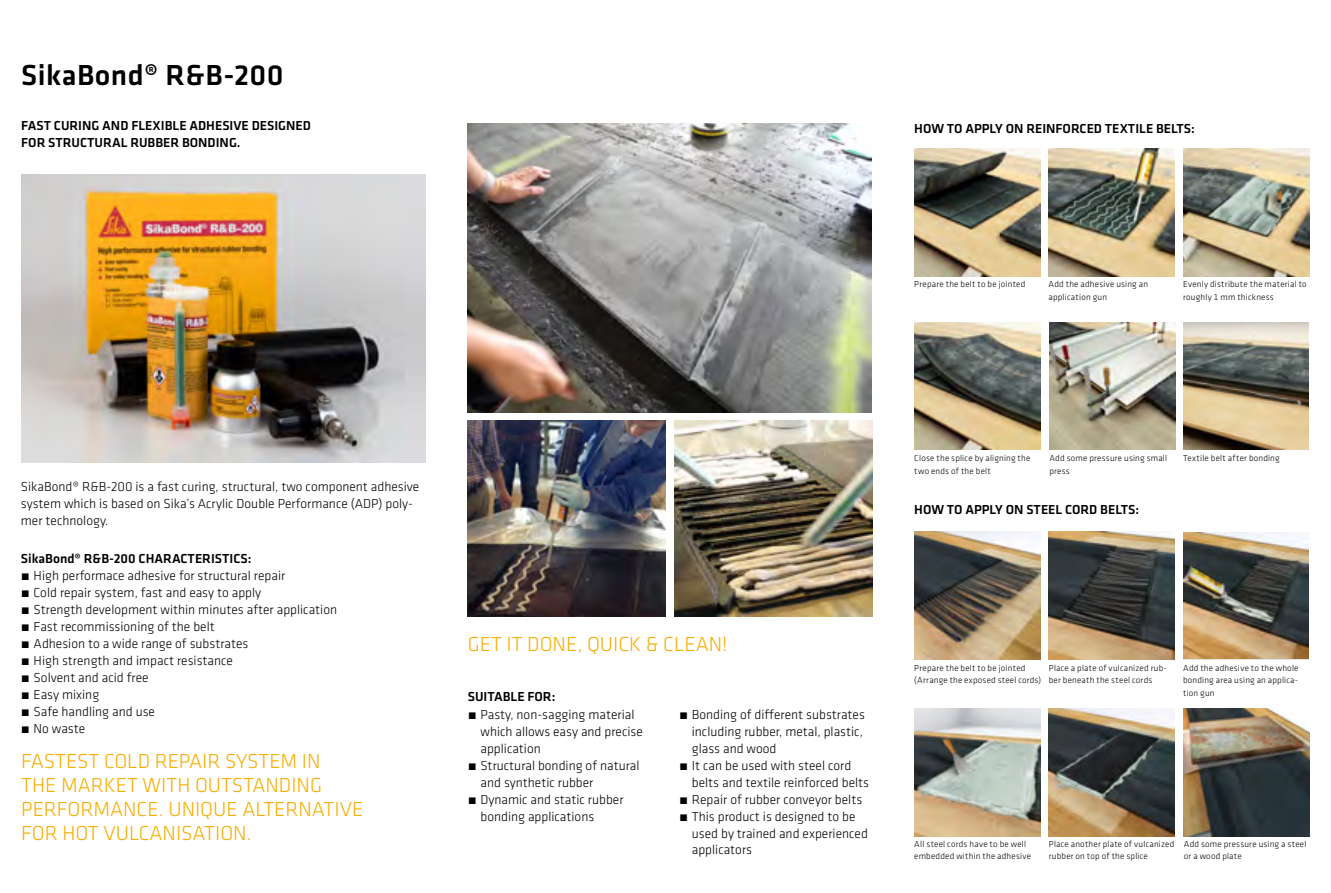
<style>
.page{position:relative;width:1331px;height:893px;background:#fff}
.page>*{position:absolute;margin:0;border:0;box-sizing:border-box;transform-origin:0 0}
.t1{font:500 30px "Klavika";letter-spacing:.015em;color:#000}
.t2{font:300 21px/24px "Klavika";color:#f8ad00}
.t3{font:300 13.5px/17px "Klavika";color:#000}
.t4{font:500 13.5px/17px "Klavika";color:#000}
.t5{font:300 9px/12.8px "Klavika";letter-spacing:.025em;color:#000}
</style>
<div class="page">
<img style="left:22px;top:174px;width:404px;height:289px">
<img style="left:468px;top:123px;width:404px;height:289px">
<img style="left:468px;top:421px;width:197px;height:196px">
<img style="left:675px;top:421px;width:197px;height:196px">
<img style="left:914px;top:149px;width:126px;height:127px">
<img style="left:1049px;top:149px;width:126px;height:127px">
<img style="left:914px;top:708px;width:126px;height:128px">
<img style="left:1049px;top:708px;width:125px;height:128px">
<img style="left:1184px;top:708px;width:126px;height:128px">
<img style="left:914px;top:532px;width:126px;height:127px">
<img style="left:1049px;top:532px;width:125px;height:127px">
<img style="left:1183px;top:533px;width:126px;height:125px">
<img style="left:914px;top:322px;width:126px;height:128px">
<img style="left:1049px;top:322px;width:126px;height:128px">
<img style="left:1183px;top:322px;width:126px;height:128px">
<img style="left:1183px;top:149px;width:126px;height:127px">
<h1 class="t1" style="left:21px;top:54px;width:264px">SikaBond® R&amp;B-200</h1>
<p class="t4" style="left:21px;top:117px;width:291px">FAST CURING AND FLEXIBLE ADHESIVE DESIGNED<br>FOR STRUCTURAL RUBBER BONDING.</p>
<p class="t4" style="left:914px;top:120px;width:282px">HOW TO APPLY ON REINFORCED TEXTILE BELTS:</p>
<p class="t5" style="left:914px;top:277px;width:113px">Prepare the belt to be jointed</p>
<p class="t5" style="left:1048px;top:278px;width:101px">Add the adhesive using an application gun</p>
<p class="t5" style="left:1183px;top:278px;width:125px">Evenly distribute the material to roughly 1 mm thickness</p>
<p class="t3" style="left:21px;top:478px;width:400px">SikaBond® R&amp;B-200 is a fast curing, structural, two component adhesive system which is based on Sika’s Acrylic Double Performance (ADP) poly&shy;mer technology.</p>
<p class="t4" style="left:21px;top:550px;width:232px">SikaBond® R&amp;B-200 CHARACTERISTICS:</p>
<p class="t3" style="left:21px;top:567px;width:318px">́ High performace adhesive for structural repair<br>́ Cold repair system, fast and easy to apply<br>́ Strength development within minutes after application ́ Fast recommissioning of the belt<br>́ Adhesion to a wide range of substrates<br>́ High strength and impact resistance<br>́ Solvent and acid free<br>́ Easy mixing<br>́ Safe handling and use<br>́ No waste</p>
<h2 class="t2" style="left:21px;top:749px;width:344px">FASTEST COLD REPAIR SYSTEM IN<br>THE MARKET WITH OUTSTANDING<br>PERFORMANCE. UNIQUE ALTERNATIVE<br>FOR HOT VULCANISATION.</h2>
<p class="t5" style="left:914px;top:451px;width:118px">Close the splice by aligning the two ends of the belt</p>
<p class="t5" style="left:1049px;top:451px;width:119px">Add some pressure using small press</p>
<p class="t5" style="left:1183px;top:451px;width:98px">Textile belt after bonding</p>
<p class="t4" style="left:914px;top:501px;width:226px">HOW TO APPLY ON STEEL CORD BELTS:</p>
<h2 class="t2" style="left:468px;top:631px;width:261px">GET IT DONE, QUICK &amp; CLEAN!</h2>
<p class="t4" style="left:468px;top:688px;width:89px">SUITABLE FOR:</p>
<p class="t3" style="left:468px;top:706px;width:168px">́ Pasty, non-sagging material</p>
<p class="t3" style="left:480px;top:723px;width:164px">which allows easy and precise</p>
<p class="t3" style="left:480px;top:740px;width:62px">application</p>
<p class="t3" style="left:468px;top:756px;width:173px">́ Structural bonding of natural</p>
<p class="t3" style="left:480px;top:773px;width:114px">and synthetic rubber</p>
<p class="t3" style="left:468px;top:790px;width:157px">́ Dynamic and static rubber</p>
<p class="t3" style="left:480px;top:807px;width:115px">bonding applications</p>
<p class="t3" style="left:679px;top:706px;width:187px">́ Bonding of different substrates</p>
<p class="t3" style="left:692px;top:723px;width:173px">including rubber, metal, plastic,</p>
<p class="t3" style="left:692px;top:740px;width:86px">glass and wood</p>
<p class="t3" style="left:679px;top:757px;width:174px">́ It can be used with steel cord</p>
<p class="t3" style="left:692px;top:773px;width:179px">belts and textile reinforced belts</p>
<p class="t3" style="left:679px;top:790px;width:185px">́ Repair of rubber conveyor belts</p>
<p class="t3" style="left:679px;top:807px;width:178px">́ This product is designed to be</p>
<p class="t3" style="left:692px;top:824px;width:178px">used by trained and experienced</p>
<p class="t3" style="left:692px;top:841px;width:62px">applicators</p>
<p class="t5" style="left:914px;top:661px;width:128px">Prepare the belt to be jointed (Arrange the exposed steel cords)</p>
<p class="t5" style="left:1049px;top:661px;width:120px">Place a plate of vulcanized rub&shy;ber beneath the steel cords</p>
<p class="t5" style="left:1183px;top:661px;width:117px;text-align:justify">Add the adhesive to the whole bonding area using an applica&shy;tion gun</p>
<p class="t5" style="left:914px;top:837px;width:118px">All steel cords have to be well embedded within the adhesive</p>
<p class="t5" style="left:1049px;top:837px;width:127px">Place another plate of vulcanized rubber on top of the splice</p>
<p class="t5" style="left:1184px;top:837px;width:124px">Add some pressure using a steel or a wood plate</p>
</div>
